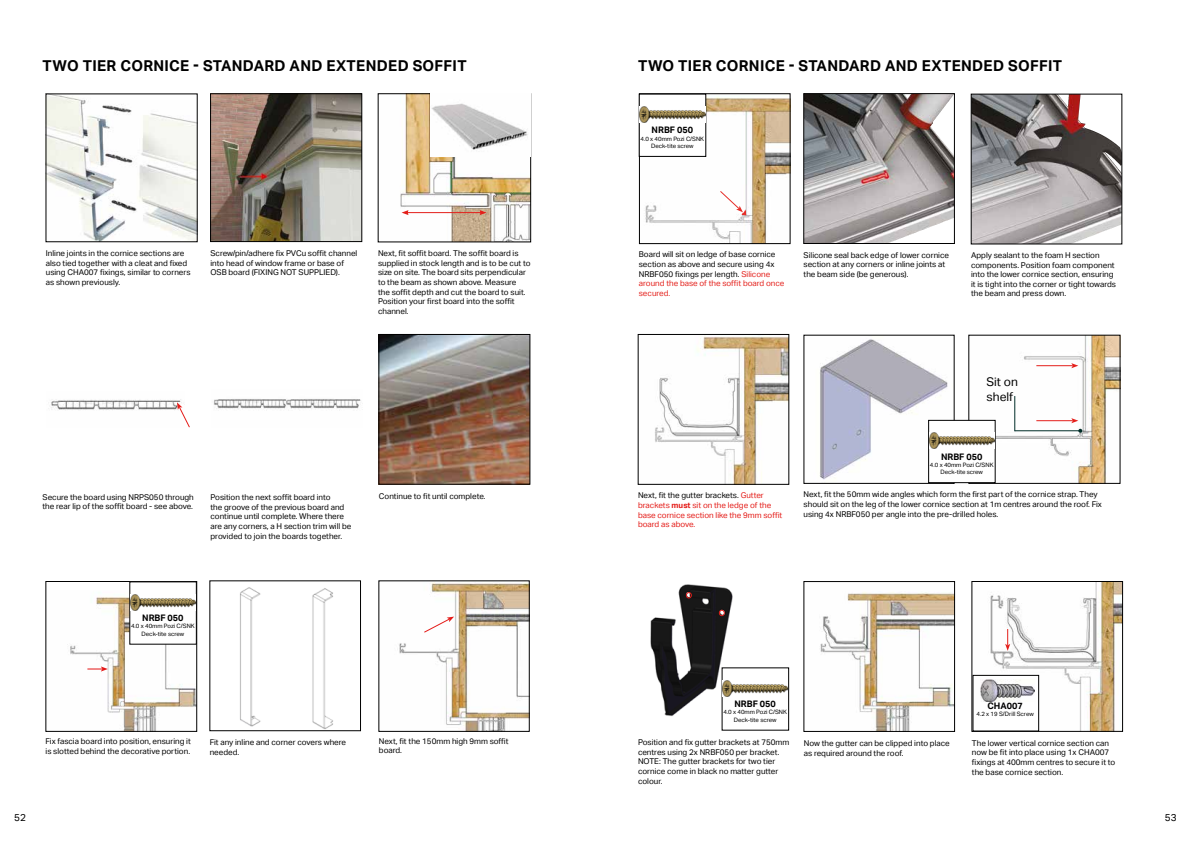
<style>
.page{position:relative;width:1191px;height:842px;background:#fff}
.page>*{position:absolute;margin:0;border:0;box-sizing:border-box;transform-origin:0 0}
.t1{font:700 15px "Aktiv Grotesk";letter-spacing:.02em;color:#000}
.t2{font:12px/14.4px "Aktiv Grotesk";color:#000}
.t3{font:10px "Aktiv Grotesk";color:#000}
.t4{font:700 9px "Aktiv Grotesk";color:#000}
.t5{font:8px/9.6px "Aktiv Grotesk";color:#000}
.t6{font:8px/9.6px "Aktiv Grotesk";color:#e41b17}
.t7{font:6px/7.2px "Aktiv Grotesk";color:#000;text-align:center}
.s1{color:#e41f1a}
.s2{color:#000}
.s3{font-weight:700}
</style>
<div class="page">
<img style="left:67px;top:596px;width:128px;height:133px">
<div style="left:46px;top:581px;width:151px;height:150px;border:1px solid #000"></div>
<div style="left:129px;top:581px;width:68px;height:64px;background:#fff;border:1px solid #000"></div>
<img style="left:130px;top:594px;width:66px;height:16px">
<svg style="left:87px;top:666px;width:21px;height:5px"></svg>
<img style="left:240px;top:587px;width:93px;height:142px">
<div style="left:210px;top:581px;width:151px;height:150px;border:1px solid #000"></div>
<img style="left:399px;top:583px;width:128px;height:146px">
<svg style="left:423px;top:617px;width:31px;height:16px"></svg>
<img style="left:400px;top:96px;width:129px;height:144px">
<hr style="left:407px;top:212px;width:74px;height:1px;background:#e41f1a">
<svg style="left:401px;top:210px;width:7px;height:5px"></svg>
<svg style="left:479px;top:210px;width:7px;height:5px"></svg>
<img style="left:430px;top:96px;width:99px;height:61px">
<img style="left:51px;top:399px;width:130px;height:11px">
<svg style="left:177px;top:402px;width:13px;height:26px"></svg>
<img style="left:214px;top:399px;width:72px;height:10px">
<img style="left:286px;top:399px;width:75px;height:10px">
<img style="left:381px;top:336px;width:147px;height:146px">
<div style="left:379px;top:334px;width:151px;height:150px;border:1px solid #000"></div>
<img style="left:212px;top:96px;width:148px;height:144px">
<div style="left:210px;top:94px;width:152px;height:148px;border:1px solid #000"></div>
<img style="left:645px;top:96px;width:143px;height:146px">
<div style="left:639px;top:94px;width:151px;height:150px;border:1px solid #000"></div>
<div style="left:639px;top:94px;width:67px;height:63px;background:#fff;border:1px solid #000"></div>
<img style="left:640px;top:107px;width:65px;height:16px">
<svg style="left:719px;top:190px;width:29px;height:34px"></svg>
<img style="left:655px;top:336px;width:132px;height:146px">
<div style="left:638px;top:334px;width:151px;height:150px;border:1px solid #000"></div>
<img style="left:805px;top:95px;width:147px;height:147px">
<div style="left:803px;top:93px;width:151px;height:151px;border:1px solid #000"></div>
<img style="left:973px;top:96px;width:147px;height:146px">
<div style="left:971px;top:94px;width:151px;height:150px;border:1px solid #000"></div>
<img style="left:650px;top:584px;width:83px;height:133px">
<div style="left:721px;top:667px;width:68px;height:64px;background:#fff"></div>
<img style="left:722px;top:680px;width:66px;height:16px">
<svg style="left:686px;top:592px;width:6px;height:6px"></svg>
<svg style="left:719px;top:610px;width:6px;height:6px"></svg>
<img style="left:820px;top:592px;width:132px;height:137px">
<img style="left:973px;top:583px;width:147px;height:146px">
<div style="left:973px;top:675px;width:65px;height:56px;background:#fff"></div>
<div style="left:972px;top:675px;width:67px;height:56px;border:1px solid #000"></div>
<img style="left:980px;top:679px;width:54px;height:23px">
<svg style="left:1005px;top:629px;width:5px;height:22px"></svg>
<img style="left:48px;top:96px;width:147px;height:144px">
<img style="left:819px;top:339px;width:133px;height:141px">
<img style="left:970px;top:337px;width:148px;height:144px">
<hr style="left:1036px;top:365px;width:36px;height:1px;background:#e41f1b">
<svg style="left:1071px;top:363px;width:7px;height:5px"></svg>
<hr style="left:1036px;top:420px;width:36px;height:1px;background:#e41f1b">
<svg style="left:1071px;top:418px;width:7px;height:5px"></svg>
<div style="left:928px;top:420px;width:67px;height:63px;background:#fff;border:1px solid #000"></div>
<img style="left:929px;top:433px;width:65px;height:16px">
<hr style="left:1014px;top:396px;width:1px;height:35px;background:#002d28">
<hr style="left:1014px;top:430px;width:66px;height:1px;background:#002d28">
<svg style="left:1078px;top:429px;width:4px;height:4px"></svg>
<h1 class="t1" style="left:43px;top:57px;width:425px">TWO TIER CORNICE - STANDARD AND EXTENDED SOFFIT</h1>
<h1 class="t1" style="left:638px;top:57px;width:425px">TWO TIER CORNICE - STANDARD AND EXTENDED SOFFIT</h1>
<p class="t4" style="left:651px;top:125px;width:43px">NRBF 050</p>
<p class="t7" style="left:640px;top:135px;width:65px">4.0 x 40mm Pozi C/SNK<br>Deck-tite screw</p>
<p class="t5" style="left:46px;top:249px;width:146px">Inline joints in the cornice sections are also tied together with a cleat and fixed using CHA007 fixings, similar to corners as shown previously.</p>
<p class="t5" style="left:210px;top:248px;width:148px">Screw/pin/adhere fix PVCu soffit channel into head of window frame or base of<br>OSB board (FIXING NOT SUPPLIED).</p>
<p class="t5" style="left:639px;top:250px;width:147px">Board will sit on ledge of base cornice section as above and secure using 4x<br>NRBF050 fixings per length. <span class="s1">Silicone around the base of the soffit board once secured.</span></p>
<p class="t5" style="left:378px;top:249px;width:154px">Next, fit soffit board. The soffit board is supplied in stock length and is to be cut to size on site. The board sits perpendicular to the beam as shown above. Measure<br>the soffit depth and cut the board to suit.<br>Position your first board into the soffit channel.</p>
<p class="t5" style="left:803px;top:250px;width:147px">Silicone seal back edge of lower cornice section at any corners or inline joints at the beam side (be generous).</p>
<p class="t5" style="left:971px;top:250px;width:146px">Apply sealant to the foam H section components. Position foam component into the lower cornice section, ensuring it is tight into the corner or tight towards the beam and press down.</p>
<p class="t5" style="left:43px;top:492px;width:153px">Secure the board using NRPS050 through the rear lip of the soffit board - see above.</p>
<p class="t5" style="left:210px;top:493px;width:142px">Position the next soffit board into<br>the groove of the previous board and continue until complete. Where there are any corners, a H section trim will be provided to join the boards together.</p>
<p class="t5" style="left:379px;top:491px;width:108px">Continue to fit until complete.</p>
<p class="t6" style="left:638px;top:491px;width:146px"><span class="s2">Next, fit the gutter brackets.</span> Gutter brackets <span class="s3">must</span> sit on the ledge of the base cornice section like the 9mm soffit board as above.</p>
<h2 class="t2" style="left:986px;top:375px;width:33px">Sit on shelf</h2>
<p class="t4" style="left:941px;top:451px;width:43px">NRBF 050</p>
<p class="t7" style="left:930px;top:461px;width:65px">4.0 x 40mm Pozi C/SNK<br>Deck-tite screw</p>
<p class="t5" style="left:803px;top:490px;width:300px">Next, fit the 50mm wide angles which form the first part of the cornice strap. They should sit on the leg of the lower cornice section at 1m centres around the roof. Fix using 4x NRBF050 per angle into the pre-drilled holes.</p>
<p class="t4" style="left:142px;top:613px;width:43px">NRBF 050</p>
<p class="t7" style="left:131px;top:623px;width:65px">4.0 x 40mm Pozi C/SNK<br>Deck-tite screw</p>
<p class="t5" style="left:46px;top:736px;width:147px">Fix fascia board into position, ensuring it is slotted behind the decorative portion.</p>
<p class="t5" style="left:210px;top:737px;width:138px">Fit any inline and corner covers where needed.</p>
<p class="t5" style="left:379px;top:736px;width:131px">Next, fit the 150mm high 9mm soffit board.</p>
<p class="t4" style="left:734px;top:699px;width:43px">NRBF 050</p>
<p class="t7" style="left:723px;top:709px;width:65px">4.0 x 40mm Pozi C/SNK<br>Deck-tite screw</p>
<p class="t5" style="left:638px;top:738px;width:153px">Position and fix gutter brackets at 750mm centres using 2x NRBF050 per bracket.<br>NOTE: The gutter brackets for two tier cornice come in black no matter gutter colour.</p>
<p class="t4" style="left:987px;top:701px;width:37px">CHA007</p>
<p class="t7" style="left:976px;top:711px;width:59px">4.2 x 19 S/Drill Screw</p>
<p class="t5" style="left:804px;top:738px;width:147px">Now the gutter can be clipped into place as required around the roof.</p>
<p class="t5" style="left:972px;top:738px;width:145px">The lower vertical cornice section can now be fit into place using 1x CHA007 fixings at 400mm centres to secure it to the base cornice section.</p>
<p class="t3" style="left:14px;top:811px;width:13px">52</p>
<p class="t3" style="left:1165px;top:811px;width:13px">53</p>
</div>
